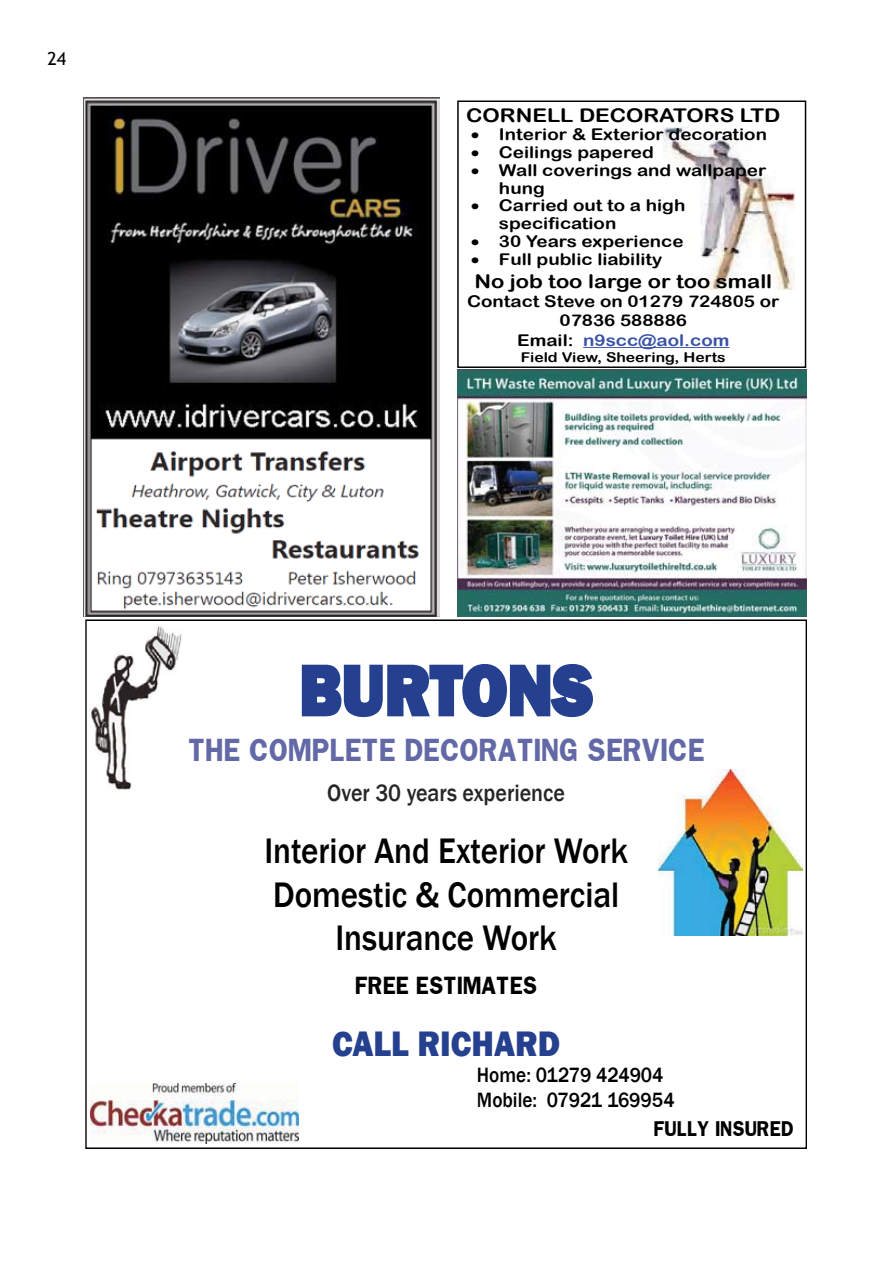
<style>
.page{position:relative;width:893px;height:1263px;background:#fff}
.page>*{position:absolute;margin:0;border:0;box-sizing:border-box;transform-origin:0 0}
.t1{font:800 72.9px "Franklin Gothic";color:#25408e;scale:.91 1}
.t2{font:500 36.45px/43.8px "Franklin Gothic";color:#000;text-align:center;scale:.91 1}
.t3{font:800 36.45px "Franklin Gothic";color:#25408e;scale:.91 1}
.t4{font:700 27.3px "Franklin";color:#6269a6;scale:.91 1}
.t5{font:500 24.3px "Franklin Gothic";color:#282526;scale:.91 1}
.t6{font:500 21.3px/25.5px "Franklin Gothic";color:#000;scale:.91 1}
.t7{font:700 21.3px "Franklin";color:#000;scale:.91 1}
.t8{font:18.9px "Arial Rounded MT Bold";color:#000;scale:1.16 1}
.t9{font:700 18.3px "Franklin";color:#000;scale:.91 1}
.t10{font:18px "Trebuchet MS";color:#000}
.t11{font:16.2px/17.9px "Arial Rounded MT Bold";color:#000;scale:1.16 1}
.t12{font:13.5px "Arial Rounded MT Bold";color:#000;scale:1.16 1}
.s1{color:#3953a4}
</style>
<div class="page">
<svg style="left:301px;top:664px;width:292px;height:54px"></svg>
<img style="left:91px;top:1083px;width:208px;height:61px">
<img style="left:659px;top:770px;width:143px;height:165px">
<img style="left:91px;top:626px;width:91px;height:164px">
<img style="left:664px;top:127px;width:130px;height:162px">
<hr style="left:583px;top:347px;width:146px;height:1px;background:#3953a4">
<div style="left:457px;top:100px;width:349px;height:268px;border:2px solid #000"></div>
<img style="left:84px;top:98px;width:356px;height:518px">
<img style="left:458px;top:370px;width:349px;height:246px">
<p class="t10" style="left:48px;top:48px;width:20px">24</p>
<p class="t8" style="left:466px;top:105px;width:272px">CORNELL DECORATORS LTD</p>
<p class="t11" style="left:499px;top:125px;width:233px">Interior &amp; Exterior decoration<br>Ceilings papered<br>Wall coverings and wallpaper hung<br>Carried out to a high specification<br>30 Years experience<br>Full public liability</p>
<p class="t8" style="left:474px;top:270px;width:258px">No job too large or too small</p>
<p class="t11" style="left:467px;top:291px;width:271px;line-height:19.5px;text-align:center">Contact Steve on 01279 724805 or<br>07836 588886<br>Email: <span class="s1">n9scc@aol.com</span></p>
<p class="t12" style="left:521px;top:349px;width:178px">Field View, Sheering, Herts</p>
<h1 class="t1" style="left:299px;top:643px;width:324px">BURTONS</h1>
<h3 class="t4" style="left:188px;top:731px;width:569px">THE COMPLETE DECORATING SERVICE</h3>
<h3 class="t5" style="left:327px;top:778px;width:263px">Over 30 years experience</h3>
<h2 class="t2" style="left:264px;top:829px;width:401px">Interior And Exterior Work<br>Domestic &amp; Commercial<br>Insurance Work</h2>
<h3 class="t7" style="left:355px;top:971px;width:202px">FREE ESTIMATES</h3>
<h2 class="t3" style="left:332px;top:1020px;width:252px">CALL RICHARD</h2>
<h3 class="t6" style="left:477px;top:1062px;width:219px">Home: 01279 424904<br>Mobile: 07921 169954</h3>
<p class="t9" style="left:653px;top:1116px;width:155px">FULLY INSURED</p>
</div>
